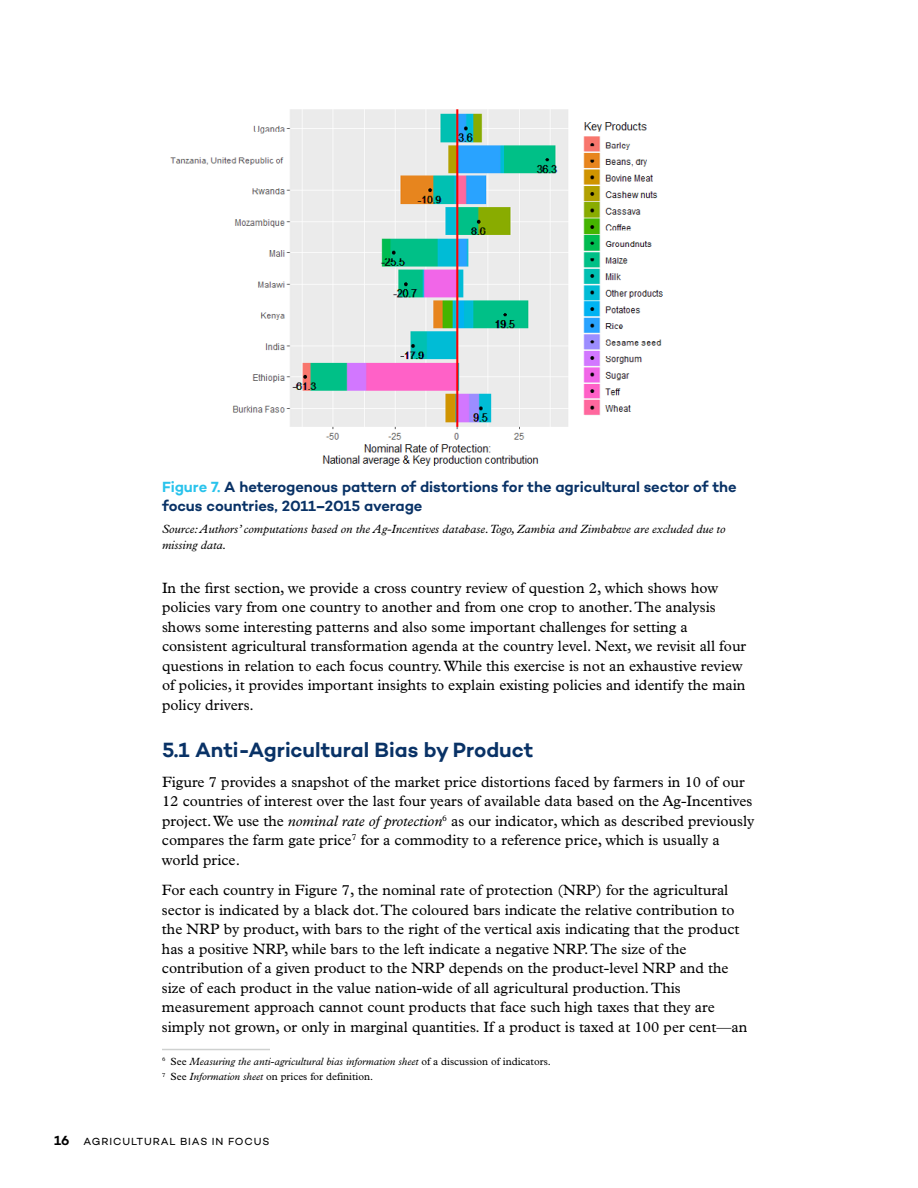
<style>
.page{position:relative;width:918px;height:1188px;background:#fff}
.page>*{position:absolute;margin:0;border:0;box-sizing:border-box;transform-origin:0 0}
.t1{font:600 21px "Campton";color:#093266}
.t2{font:15px/19.5px "Plantin MT Pro";color:#000}
.t3{font:600 15px/19.5px "Campton";letter-spacing:-.005em;color:#093266}
.t4{font:600 13.5px "Campton";color:#000}
.t5{font:italic 12px/16.5px "Plantin MT Pro";color:#000}
.t6{font:italic 10.5px/15.3px "Plantin MT Pro";color:#000}
.t7{font:10.5px "Campton";letter-spacing:.085em;color:#000}
.s1{color:#29c3ec}
.s2{font-style:italic}
.s3{font-style:normal}
</style>
<div class="page">
<hr style="left:162px;top:1049px;width:108px;height:1px;background:#cfd1d0">
<img style="left:170px;top:109px;width:493px;height:357px">
<p class="t3" style="left:162px;top:476px;width:576px"><span class="s1">Figure 7.</span> A heterogenous pattern of distortions for the agricultural sector of the focus countries, 2011–2015 average</p>
<p class="t5" style="left:162px;top:521px;width:565px">Source: Authors’ computations based on the Ag-Incentives database. Togo, Zambia and Zimbabwe are excluded due to missing data.</p>
<p class="t2" style="left:162px;top:578px;width:586px">In the first section, we provide a cross country review of question 2, which shows how policies vary from one country to another and from one crop to another. The analysis shows some interesting patterns and also some important challenges for setting a consistent agricultural transformation agenda at the country level. Next, we revisit all four questions in relation to each focus country. While this exercise is not an exhaustive review of policies, it provides important insights to explain existing policies and identify the main policy drivers.</p>
<h1 class="t1" style="left:162px;top:736px;width:373px">5.1 Anti-Agricultural Bias by Product</h1>
<p class="t2" style="left:162px;top:772px;width:594px">Figure 7 provides a snapshot of the market price distortions faced by farmers in 10 of our 12 countries of interest over the last four years of available data based on the Ag-Incentives project. We use the <span class="s2">nominal rate of protection</span><sup>6</sup> as our indicator, which as described previously compares the farm gate price<sup>7</sup> for a commodity to a reference price, which is usually a world price.</p>
<p class="t2" style="left:162px;top:881px;width:587px">For each country in Figure 7, the nominal rate of protection (NRP) for the agricultural sector is indicated by a black dot. The coloured bars indicate the relative contribution to the NRP by product, with bars to the right of the vertical axis indicating that the product has a positive NRP, while bars to the left indicate a negative NRP. The size of the contribution of a given product to the NRP depends on the product-level NRP and the size of each product in the value nation-wide of all agricultural production. This measurement approach cannot count products that face such high taxes that they are simply not grown, or only in marginal quantities. If a product is taxed at 100 per cent—an</p>
<p class="t6" style="left:162px;top:1054px;width:390px"><sup>6</sup> <span class="s3">See</span> Measuring the anti-agricultural bias information sheet <span class="s3">of a discussion of indicators.<br></span><sup>7</sup> <span class="s3">See</span> Information sheet <span class="s3">on prices for definition.</span></p>
<p class="t4" style="left:54px;top:1132px;width:17px">16</p>
<p class="t7" style="left:83px;top:1135px;width:187px">AGRICULTURAL BIAS IN FOCUS</p>
</div>
